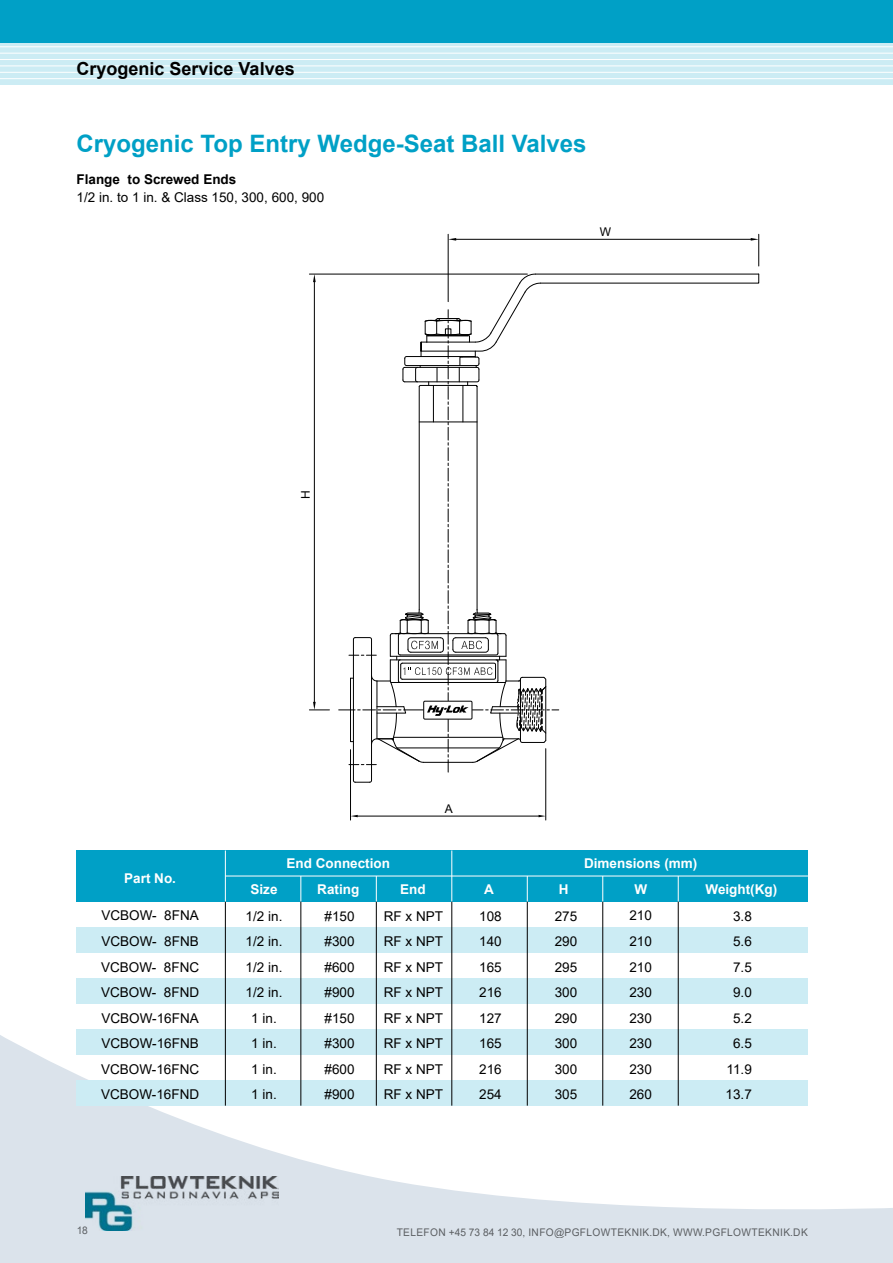
<style>
.page{position:relative;width:893px;height:1263px;background:#fff}
.page>*{position:absolute;margin:0;border:0;box-sizing:border-box;transform-origin:0 0}
.t1{font:700 24px "Arial";color:#00a0c6}
.t2{font:700 18px "Arial";color:#000}
.t3{font:13.5px/25.5px "Arial";color:#000;text-align:justify}
.t4{font:700 13.5px "Arial";color:#fff}
.t5{font:700 13.5px "Arial";color:#000}
.t6{font:12px "Arial";color:#000}
.t7{font:10.5px "Arial";letter-spacing:.035em;color:#000}
</style>
<div class="page">
<svg style="left:0;top:1035px;width:893px;height:228px"></svg>
<img style="left:85px;top:1177px;width:194px;height:53px">
<div style="left:77px;top:850px;width:731px;height:51px;background:#00a0c6"></div>
<div style="left:77px;top:927px;width:731px;height:25px;background:#ccecf4"></div>
<div style="left:77px;top:978px;width:731px;height:25px;background:#ccecf4"></div>
<div style="left:77px;top:1029px;width:731px;height:25px;background:#ccecf4"></div>
<div style="left:77px;top:1080px;width:731px;height:26px;background:#ccecf4"></div>
<hr style="left:225px;top:901px;width:1px;height:205px;background:#000">
<hr style="left:225px;top:850px;width:1px;height:51px;background:#fff">
<hr style="left:301px;top:901px;width:1px;height:205px;background:#000">
<svg style="left:300px;top:876px;width:1px;height:25px"></svg>
<hr style="left:376px;top:901px;width:1px;height:205px;background:#000">
<svg style="left:376px;top:876px;width:1px;height:25px"></svg>
<hr style="left:452px;top:901px;width:1px;height:205px;background:#000">
<hr style="left:451px;top:850px;width:1px;height:51px;background:#fff">
<hr style="left:527px;top:901px;width:1px;height:205px;background:#000">
<svg style="left:527px;top:876px;width:1px;height:25px"></svg>
<hr style="left:602px;top:901px;width:1px;height:205px;background:#000">
<svg style="left:602px;top:876px;width:1px;height:25px"></svg>
<hr style="left:678px;top:901px;width:1px;height:205px;background:#000">
<svg style="left:678px;top:876px;width:1px;height:25px"></svg>
<hr style="left:225px;top:875px;width:583px;height:1px;background:#fff">
<div style="left:0;top:21px;width:893px;height:64px;background:#ccecf4"></div>
<hr style="left:0;top:46px;width:893px;height:1px;background:#fff">
<hr style="left:0;top:53px;width:893px;height:1px;background:#fff">
<hr style="left:0;top:59px;width:893px;height:1px;background:#fff">
<hr style="left:0;top:65px;width:893px;height:1px;background:#fff">
<hr style="left:0;top:72px;width:893px;height:1px;background:#fff">
<hr style="left:0;top:78px;width:893px;height:1px;background:#fff">
<div style="left:0;top:0;width:893px;height:43px;background:#00a0c6"></div>
<hr style="left:448px;top:234px;width:1px;height:68px;background:#000">
<hr style="left:758px;top:234px;width:1px;height:32px;background:#000">
<hr style="left:456px;top:239px;width:295px;height:1px;background:#000">
<svg style="left:448px;top:238px;width:8px;height:3px"></svg>
<svg style="left:751px;top:238px;width:8px;height:3px"></svg>
<hr style="left:350px;top:750px;width:1px;height:70px;background:#000">
<hr style="left:545px;top:749px;width:1px;height:71px;background:#000">
<hr style="left:358px;top:816px;width:180px;height:1px;background:#000">
<svg style="left:351px;top:815px;width:7px;height:2px"></svg>
<svg style="left:538px;top:815px;width:8px;height:2px"></svg>
<hr style="left:309px;top:274px;width:218px;height:1px;background:#000">
<hr style="left:314px;top:282px;width:1px;height:420px;background:#000">
<svg style="left:309px;top:702px;width:20px;height:9px"></svg>
<svg style="left:313px;top:274px;width:3px;height:8px"></svg>
<svg style="left:339px;top:273px;width:421px;height:510px"></svg>
<h2 class="t2" style="left:77px;top:56px;width:220px">Cryogenic Service Valves</h2>
<h1 class="t1" style="left:77px;top:126px;width:511px">Cryogenic Top Entry Wedge-Seat Ball Valves</h1>
<p class="t5" style="left:77px;top:169px;width:161px">Flange to Screwed Ends</p>
<p class="t3" style="left:77px;top:184px;width:249px">1/2 in. to 1 in. &amp; Class 150, 300, 600, 900</p>
<p class="t6" style="left:600px;top:224px;width:13px">W</p>
<p class="t6" style="left:297px;top:499px;width:10px;rotate:-90deg">H</p>
<p class="t6" style="left:445px;top:801px;width:10px">A</p>
<p class="t4" style="left:124px;top:869px;width:53px">Part No.</p>
<p class="t4" style="left:287px;top:853px;width:105px">End Connection</p>
<p class="t4" style="left:584px;top:853px;width:115px">Dimensions (mm)</p>
<p class="t4" style="left:250px;top:879px;width:29px">Size</p>
<p class="t4" style="left:317px;top:879px;width:43px">Rating</p>
<p class="t4" style="left:400px;top:879px;width:27px">End</p>
<p class="t4" style="left:484px;top:879px;width:11px">A</p>
<p class="t4" style="left:559px;top:879px;width:11px">H</p>
<p class="t4" style="left:634px;top:879px;width:14px">W</p>
<p class="t4" style="left:705px;top:879px;width:73px">Weight(Kg)</p>
<p class="t3" style="left:101px;top:903px;width:100px">VCBOW- 8FNA VCBOW- 8FNB VCBOW- 8FNC VCBOW- 8FND VCBOW-16FNA VCBOW-16FNB VCBOW-16FNC VCBOW-16FND</p>
<p class="t3" style="left:246px;top:903px;width:38px;text-align:center">1/2 in.<br>1/2 in.<br>1/2 in.<br>1/2 in.<br>1 in.<br>1 in.<br>1 in.<br>1 in.</p>
<p class="t3" style="left:324px;top:903px;width:32px">#150 #300 #600 #900 #150 #300 #600 #900</p>
<p class="t3" style="left:384px;top:903px;width:61px">RF x NPT RF x NPT RF x NPT RF x NPT RF x NPT RF x NPT RF x NPT RF x NPT</p>
<p class="t3" style="left:479px;top:903px;width:24px">108<br>140<br>165<br>216<br>127<br>165<br>216<br>254</p>
<p class="t3" style="left:555px;top:903px;width:24px">275<br>290<br>295<br>300<br>290<br>300<br>300<br>305</p>
<p class="t3" style="left:629px;top:903px;width:24px">210<br>210<br>210<br>230<br>230<br>230<br>230<br>260</p>
<p class="t3" style="left:726px;top:903px;width:28px;text-align:center">3.8<br>5.6<br>7.5<br>9.0<br>5.2<br>6.5<br>11.9<br>13.7</p>
<p class="t7" style="left:77px;top:1223px;width:13px">18</p>
<p class="t7" style="left:397px;top:1225px;width:413px">TELEFON +45 73 84 12 30, INFO@PGFLOWTEKNIK.DK, WWW.PGFLOWTEKNIK.DK</p>
</div>
